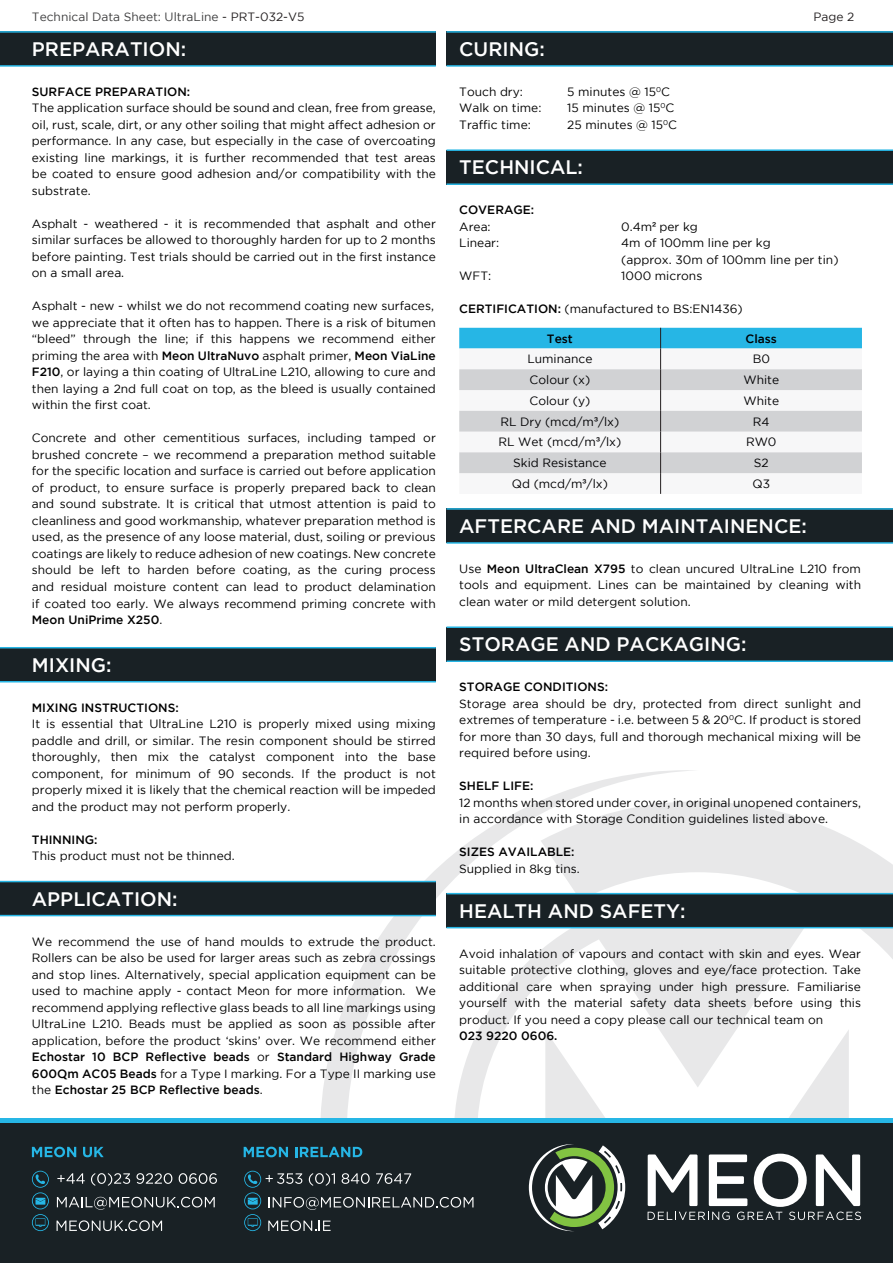
<style>
.page{position:relative;width:893px;height:1263px;background:#fff}
.page>*{position:absolute;margin:0;border:0;box-sizing:border-box;transform-origin:0 0}
.t1{font:500 19.5px "Gotham";color:#fff}
.t2{font:12px/16.5px "Gotham";color:#000001;text-align:justify}
.t3{font:500 12px "Gotham";color:#000001}
.t4{font:12px "Gotham";color:#000002}
.t5{font:12px "Gotham";color:#3e3e3f}
.t6{font:500 12px "Gotham";color:#000002}
.t7{font:12px "Gotham";color:#231f20}
.s1{color:#231f20}
.s2{font-weight:500}
.s3{font-family:"Arial"}
</style>
<div class="page">
<svg style="left:700px;top:801px;width:193px;height:317px"></svg>
<svg style="left:320px;top:770px;width:380px;height:348px"></svg>
<div style="left:0;top:32px;width:436px;height:34px;background:#192125"></div>
<hr style="left:0;top:65px;width:436px;height:2px;background:#26b6e5">
<hr style="left:0;top:31px;width:436px;height:2px;background:#26b6e5">
<div style="left:446px;top:627px;width:447px;height:34px;background:#192125"></div>
<hr style="left:446px;top:660px;width:447px;height:2px;background:#26b6e5">
<hr style="left:446px;top:626px;width:447px;height:2px;background:#26b6e5">
<div style="left:446px;top:894px;width:447px;height:34px;background:#192125"></div>
<hr style="left:446px;top:927px;width:447px;height:1px;background:#26b6e5">
<hr style="left:446px;top:893px;width:447px;height:1px;background:#26b6e5">
<div style="left:0;top:881px;width:436px;height:34px;background:#192125"></div>
<hr style="left:0;top:915px;width:436px;height:1px;background:#26b6e5">
<hr style="left:0;top:881px;width:436px;height:1px;background:#26b6e5">
<div style="left:0;top:648px;width:436px;height:34px;background:#192125"></div>
<hr style="left:0;top:681px;width:436px;height:1px;background:#26b6e5">
<hr style="left:0;top:647px;width:436px;height:1px;background:#26b6e5">
<svg style="left:459px;top:328px;width:403px;height:166px"></svg>
<div style="left:0;top:1123px;width:893px;height:140px;background:#192125"></div>
<div style="left:0;top:1118px;width:893px;height:5px;background:#26b6e5"></div>
<svg style="left:648px;top:1154px;width:213px;height:66px"></svg>
<svg style="left:529px;top:1144px;width:96px;height:87px"></svg>
<svg style="left:32px;top:1171px;width:17px;height:60px"></svg>
<svg style="left:32px;top:1147px;width:44px;height:10px"></svg>
<svg style="left:83px;top:1147px;width:21px;height:10px"></svg>
<svg style="left:57px;top:1173px;width:28px;height:11px"></svg>
<svg style="left:91px;top:1173px;width:39px;height:13px"></svg>
<svg style="left:136px;top:1173px;width:36px;height:11px"></svg>
<svg style="left:179px;top:1173px;width:38px;height:11px"></svg>
<svg style="left:57px;top:1197px;width:158px;height:13px"></svg>
<svg style="left:57px;top:1220px;width:105px;height:11px"></svg>
<svg style="left:244px;top:1147px;width:44px;height:10px"></svg>
<svg style="left:295px;top:1147px;width:67px;height:10px"></svg>
<svg style="left:244px;top:1171px;width:229px;height:60px"></svg>
<div style="left:446px;top:509px;width:447px;height:34px;background:#192125"></div>
<hr style="left:446px;top:542px;width:447px;height:2px;background:#26b6e5">
<hr style="left:446px;top:508px;width:447px;height:2px;background:#26b6e5">
<div style="left:446px;top:150px;width:447px;height:34px;background:#192125"></div>
<hr style="left:446px;top:183px;width:447px;height:2px;background:#26b6e5">
<hr style="left:446px;top:149px;width:447px;height:2px;background:#26b6e5">
<div style="left:446px;top:32px;width:447px;height:34px;background:#192125"></div>
<hr style="left:446px;top:65px;width:447px;height:2px;background:#26b6e5">
<hr style="left:446px;top:31px;width:447px;height:2px;background:#26b6e5">
<p class="t5" style="left:32px;top:10px;width:274px">Technical Data Sheet: UltraLine <span class="s1">- PRT-032-V5</span></p>
<p class="t7" style="left:813px;top:10px;width:42px">Page 2</p>
<h1 class="t1" style="left:32px;top:38px;width:156px">PREPARATION:</h1>
<p class="t3" style="left:32px;top:85px;width:160px">SURFACE PREPARATION:</p>
<p class="t2" style="left:32px;top:100px;width:405px">The application surface should be sound and clean, free from grease, oil, rust, scale, dirt, or any other soiling that might affect adhesion or performance. In any case, but especially in the case of overcoating existing line markings, it is further recommended that test areas be coated to ensure good adhesion and/or compatibility with the substrate.</p>
<p class="t2" style="left:32px;top:215px;width:405px">Asphalt - weathered - it is recommended that asphalt and other similar surfaces be allowed to thoroughly harden for up to 2 months before painting. Test trials should be carried out in the first instance on a small area.</p>
<p class="t2" style="left:32px;top:298px;width:405px;text-align:left">Asphalt - new - whilst we do not recommend coating new surfaces, we appreciate that it often has to happen. There is a risk of bitumen “bleed” through the line; if this happens we recommend either priming the area with <span class="s2">Meon UltraNuvo</span> asphalt primer, <span class="s2">Meon ViaLine F210</span>, or laying a thin coating of UltraLine L210, allowing to cure and then laying a 2nd full coat on top, as the bleed is usually contained within the first coat.</p>
<p class="t2" style="left:32px;top:430px;width:405px">Concrete and other cementitious surfaces, including tamped or brushed concrete – we recommend a preparation method suitable for the specific location and surface is carried out before application of product, to ensure surface is properly prepared back to clean and sound substrate. It is critical that utmost attention is paid to cleanliness and good workmanship, whatever preparation method is used, as the presence of any loose material, dust, soiling or previous coatings are likely to reduce adhesion of new coatings. New concrete should be left to harden before coating, as the curing process and residual moisture content can lead to product delamination if coated too early. We always recommend priming concrete with <span class="s2">Meon UniPrime X250</span>.</p>
<h1 class="t1" style="left:32px;top:654px;width:81px">MIXING:</h1>
<p class="t3" style="left:32px;top:701px;width:148px">MIXING INSTRUCTIONS:</p>
<p class="t2" style="left:32px;top:716px;width:405px">It is essential that UltraLine L210 is properly mixed using mixing paddle and drill, or similar. The resin component should be stirred thoroughly, then mix the catalyst component into the base component, for minimum of 90 seconds. If the product is not properly mixed it is likely that the chemical reaction will be impeded and the product may not perform properly.</p>
<p class="t3" style="left:32px;top:833px;width:67px">THINNING:</p>
<p class="t2" style="left:32px;top:848px;width:204px">This product must not be thinned.</p>
<h1 class="t1" style="left:32px;top:888px;width:147px">APPLICATION:</h1>
<p class="t2" style="left:32px;top:933px;width:405px">We recommend the use of hand moulds to extrude the product.<br>Rollers can be also be used for larger areas such as zebra crossings and stop lines. Alternatively, special application equipment can be used to machine apply - contact Meon for more information. We recommend applying reflective glass beads to all line markings using UltraLine L210. Beads must be applied as soon as possible after application, before the product ‘skins’ over. We recommend either <span class="s2">Echostar 10 BCP Reflective beads</span> or <span class="s2">Standard Highway Grade 600µm AC05 Beads</span> for a Type I marking. For a Type II marking use the <span class="s2">Echostar 25 BCP Reflective beads</span>.</p>
<h1 class="t1" style="left:459px;top:38px;width:87px">CURING:</h1>
<p class="t2" style="left:459px;top:83px;width:65px">Touch dry:</p>
<p class="t2" style="left:567px;top:83px;width:104px">5 minutes @ 15<sup>0</sup>C</p>
<p class="t2" style="left:459px;top:100px;width:84px">Walk on time:</p>
<p class="t2" style="left:567px;top:100px;width:108px">15 minutes @ 15<sup>0</sup>C</p>
<p class="t2" style="left:459px;top:116px;width:73px">Traffic time:</p>
<p class="t2" style="left:567px;top:116px;width:111px">25 minutes @ 15<sup>0</sup>C</p>
<h1 class="t1" style="left:459px;top:156px;width:125px">TECHNICAL:</h1>
<p class="t3" style="left:459px;top:203px;width:77px">COVERAGE:</p>
<p class="t2" style="left:459px;top:218px;width:33px">Area:</p>
<p class="t2" style="left:621px;top:218px;width:78px">0.4m<span class="s3">²</span> per kg</p>
<p class="t2" style="left:459px;top:234px;width:41px">Linear:</p>
<p class="t2" style="left:621px;top:234px;width:219px">4m of 100mm line per kg<br>(approx. 30m of 100mm line per tin)</p>
<p class="t2" style="left:459px;top:267px;width:33px">WFT:</p>
<p class="t2" style="left:621px;top:267px;width:83px">1000 microns</p>
<p class="t2" style="left:459px;top:300px;width:285px"><span class="s2">CERTIFICATION:</span> (manufactured to BS:EN1436)</p>
<p class="t6" style="left:547px;top:331px;width:27px">Test</p>
<p class="t6" style="left:746px;top:331px;width:33px">Class</p>
<p class="t4" style="left:527px;top:352px;width:67px">Luminance</p>
<p class="t4" style="left:753px;top:352px;width:19px">B0</p>
<p class="t4" style="left:530px;top:373px;width:62px">Colour (x)</p>
<p class="t4" style="left:743px;top:373px;width:37px">White</p>
<p class="t4" style="left:529px;top:394px;width:62px">Colour (y)</p>
<p class="t4" style="left:743px;top:394px;width:37px">White</p>
<p class="t4" style="left:500px;top:415px;width:120px">RL Dry (mcd/m<span class="s3">³</span>/lx)</p>
<p class="t4" style="left:753px;top:415px;width:18px">R4</p>
<p class="t4" style="left:498px;top:435px;width:124px">RL Wet (mcd/m<span class="s3">³</span>/lx)</p>
<p class="t4" style="left:746px;top:435px;width:32px">RW0</p>
<p class="t4" style="left:513px;top:456px;width:95px">Skid Resistance</p>
<p class="t4" style="left:754px;top:456px;width:16px">S2</p>
<p class="t4" style="left:512px;top:477px;width:98px">Qd (mcd/m<span class="s3">³</span>/lx)</p>
<p class="t4" style="left:752px;top:477px;width:19px">Q3</p>
<h1 class="t1" style="left:459px;top:515px;width:349px">AFTERCARE AND MAINTAINENCE:</h1>
<p class="t2" style="left:459px;top:560px;width:403px">Use <span class="s2">Meon UltraClean X795</span> to clean uncured UltraLine L210 from tools and equipment. Lines can be maintained by cleaning with clean water or mild detergent solution.</p>
<h1 class="t1" style="left:459px;top:633px;width:289px">STORAGE AND PACKAGING:</h1>
<p class="t3" style="left:459px;top:680px;width:150px">STORAGE CONDITIONS:</p>
<p class="t2" style="left:459px;top:695px;width:403px">Storage area should be dry, protected from direct sunlight and extremes of temperature - i.e. between 5 &amp; 20<sup>0</sup>C. If product is stored for more than 30 days, full and thorough mechanical mixing will be required before using.</p>
<p class="t3" style="left:459px;top:779px;width:76px">SHELF LIFE:</p>
<p class="t2" style="left:459px;top:794px;width:403px">12 months when stored under cover, in original unopened containers, in accordance with Storage Condition guidelines listed above.</p>
<p class="t3" style="left:459px;top:845px;width:117px">SIZES AVAILABLE:</p>
<p class="t2" style="left:459px;top:860px;width:122px">Supplied in 8kg tins.</p>
<h1 class="t1" style="left:459px;top:900px;width:228px">HEALTH AND SAFETY:</h1>
<p class="t2" style="left:459px;top:945px;width:403px">Avoid inhalation of vapours and contact with skin and eyes. Wear suitable protective clothing, gloves and eye/face protection. Take additional care when spraying under high pressure. Familiarise yourself with the material safety data sheets before using this product. If you need a copy please call our technical team on</p>
<p class="t3" style="left:459px;top:1029px;width:100px">023 9220 0606.</p>
</div>
